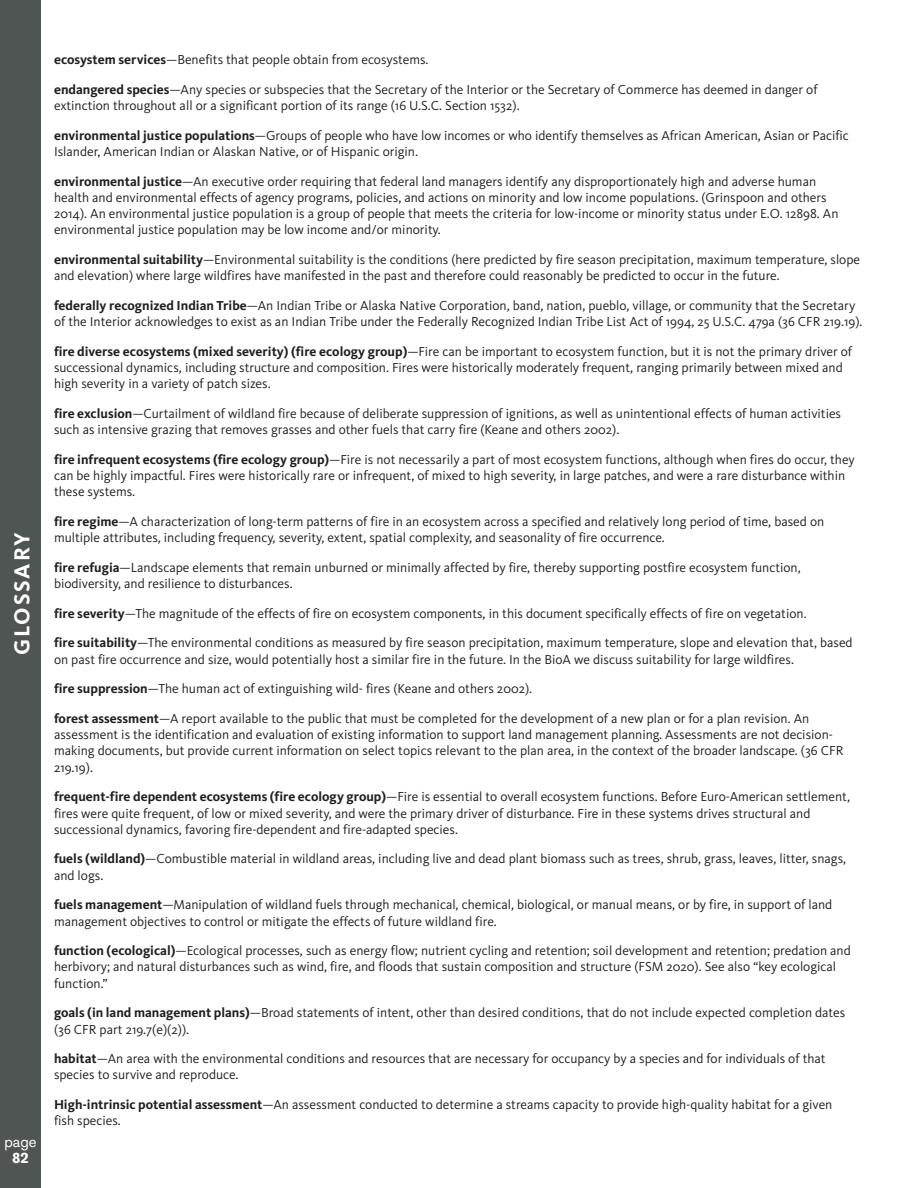
<style>
.page{position:relative;width:918px;height:1188px;background:#fff}
.page>*{position:absolute;margin:0;border:0;box-sizing:border-box;transform-origin:0 0}
.t1{font:700 22.5px "Kievit Pro";letter-spacing:.08em;color:#fff}
.t2{font:15px "Akzidenz Grotesk BQ";color:#fff}
.t3{font:700 15px "Akzidenz Grotesk BQ";color:#fff}
.t4{font:13.5px/16.2px "Kievit Pro";color:#231f20}
.s1{font-weight:700}
</style>
<div class="page">
<div style="left:0;top:0;width:41px;height:1188px;background:#4e5552"></div>
<h1 class="t1" style="left:9px;top:655px;width:124px;rotate:-90deg">GLOSSARY</h1>
<p class="t2" style="left:4px;top:1133px;width:34px">page</p>
<p class="t3" style="left:12px;top:1149px;width:18px">82</p>
<p class="t4" style="left:54px;top:52px;width:376px"><span class="s1">ecosystem services</span>—Benefits that people obtain from ecosystems.</p>
<p class="t4" style="left:54px;top:81px;width:765px"><span class="s1">endangered species</span>—Any species or subspecies that the Secretary of the Interior or the Secretary of Commerce has deemed in danger of extinction throughout all or a significant portion of its range (16 U.S.C. Section 1532).</p>
<p class="t4" style="left:54px;top:127px;width:796px"><span class="s1">environmental justice populations</span>—Groups of people who have low incomes or who identify themselves as African American, Asian or Pacific<br>Islander, American Indian or Alaskan Native, or of Hispanic origin.</p>
<p class="t4" style="left:54px;top:173px;width:786px"><span class="s1">environmental justice</span>—An executive order requiring that federal land managers identify any disproportionately high and adverse human health and environmental effects of agency programs, policies, and actions on minority and low income populations. (Grinspoon and others 2014). An environmental justice population is a group of people that meets the criteria for low-income or minority status under E.O. 12898. An environmental justice population may be low income and/or minority.</p>
<p class="t4" style="left:54px;top:251px;width:808px"><span class="s1">environmental suitability</span>—Environmental suitability is the conditions (here predicted by fire season precipitation, maximum temperature, slope and elevation) where large wildfires have manifested in the past and therefore could reasonably be predicted to occur in the future.</p>
<p class="t4" style="left:54px;top:297px;width:810px"><span class="s1">federally recognized Indian Tribe</span>—An Indian Tribe or Alaska Native Corporation, band, nation, pueblo, village, or community that the Secretary of the Interior acknowledges to exist as an Indian Tribe under the Federally Recognized Indian Tribe List Act of 1994, 25 U.S.C. 479a (36 CFR 219.19).</p>
<p class="t4" style="left:54px;top:343px;width:800px"><span class="s1">fire diverse ecosystems (mixed severity) (fire ecology group)</span>—Fire can be important to ecosystem function, but it is not the primary driver of successional dynamics, including structure and composition. Fires were historically moderately frequent, ranging primarily between mixed and high severity in a variety of patch sizes.</p>
<p class="t4" style="left:54px;top:405px;width:789px"><span class="s1">fire exclusion</span>—Curtailment of wildland fire because of deliberate suppression of ignitions, as well as unintentional effects of human activities such as intensive grazing that removes grasses and other fuels that carry fire (Keane and others 2002).</p>
<p class="t4" style="left:54px;top:451px;width:802px"><span class="s1">fire infrequent ecosystems (fire ecology group)</span>—Fire is not necessarily a part of most ecosystem functions, although when fires do occur, they can be highly impactful. Fires were historically rare or infrequent, of mixed to high severity, in large patches, and were a rare disturbance within these systems.</p>
<p class="t4" style="left:54px;top:513px;width:772px"><span class="s1">fire regime</span>—A characterization of long-term patterns of fire in an ecosystem across a specified and relatively long period of time, based on multiple attributes, including frequency, severity, extent, spatial complexity, and seasonality of fire occurrence.</p>
<p class="t4" style="left:54px;top:559px;width:748px"><span class="s1">fire refugia</span>—Landscape elements that remain unburned or minimally affected by fire, thereby supporting postfire ecosystem function, biodiversity, and resilience to disturbances.</p>
<p class="t4" style="left:54px;top:605px;width:754px"><span class="s1">fire severity</span>—The magnitude of the effects of fire on ecosystem components, in this document specifically effects of fire on vegetation.</p>
<p class="t4" style="left:54px;top:635px;width:800px"><span class="s1">fire suitability</span>—The environmental conditions as measured by fire season precipitation, maximum temperature, slope and elevation that, based on past fire occurrence and size, would potentially host a similar fire in the future. In the BioA we discuss suitability for large wildfires.</p>
<p class="t4" style="left:54px;top:681px;width:480px"><span class="s1">fire suppression</span>—The human act of extinguishing wild- fires (Keane and others 2002).</p>
<p class="t4" style="left:54px;top:710px;width:791px"><span class="s1">forest assessment</span>—A report available to the public that must be completed for the development of a new plan or for a plan revision. An assessment is the identification and evaluation of existing information to support land management planning. Assessments are not decision&shy;making documents, but provide current information on select topics relevant to the plan area, in the context of the broader landscape. (36 CFR 219.19).</p>
<p class="t4" style="left:54px;top:789px;width:798px"><span class="s1">frequent-fire dependent ecosystems (fire ecology group)</span>—Fire is essential to overall ecosystem functions. Before Euro-American settlement, fires were quite frequent, of low or mixed severity, and were the primary driver of disturbance. Fire in these systems drives structural and successional dynamics, favoring fire-dependent and fire-adapted species.</p>
<p class="t4" style="left:54px;top:851px;width:794px"><span class="s1">fuels (wildland)</span>—Combustible material in wildland areas, including live and dead plant biomass such as trees, shrub, grass, leaves, litter, snags, and logs.</p>
<p class="t4" style="left:54px;top:897px;width:780px"><span class="s1">fuels management</span>—Manipulation of wildland fuels through mechanical, chemical, biological, or manual means, or by fire, in support of land management objectives to control or mitigate the effects of future wildland fire.</p>
<p class="t4" style="left:54px;top:943px;width:798px"><span class="s1">function (ecological)</span>—Ecological processes, such as energy flow; nutrient cycling and retention; soil development and retention; predation and herbivory; and natural disturbances such as wind, fire, and floods that sustain composition and structure (FSM 2020). See also “key ecological function.”</p>
<p class="t4" style="left:54px;top:1005px;width:793px"><span class="s1">goals (in land management plans)</span>—Broad statements of intent, other than desired conditions, that do not include expected completion dates (36 CFR part 219.7(e)(2)).</p>
<p class="t4" style="left:54px;top:1051px;width:773px"><span class="s1">habitat</span>—An area with the environmental conditions and resources that are necessary for occupancy by a species and for individuals of that species to survive and reproduce.</p>
<p class="t4" style="left:54px;top:1096px;width:780px"><span class="s1">High-intrinsic potential assessment</span>—An assessment conducted to determine a streams capacity to provide high-quality habitat for a given fish species.</p>
</div>
